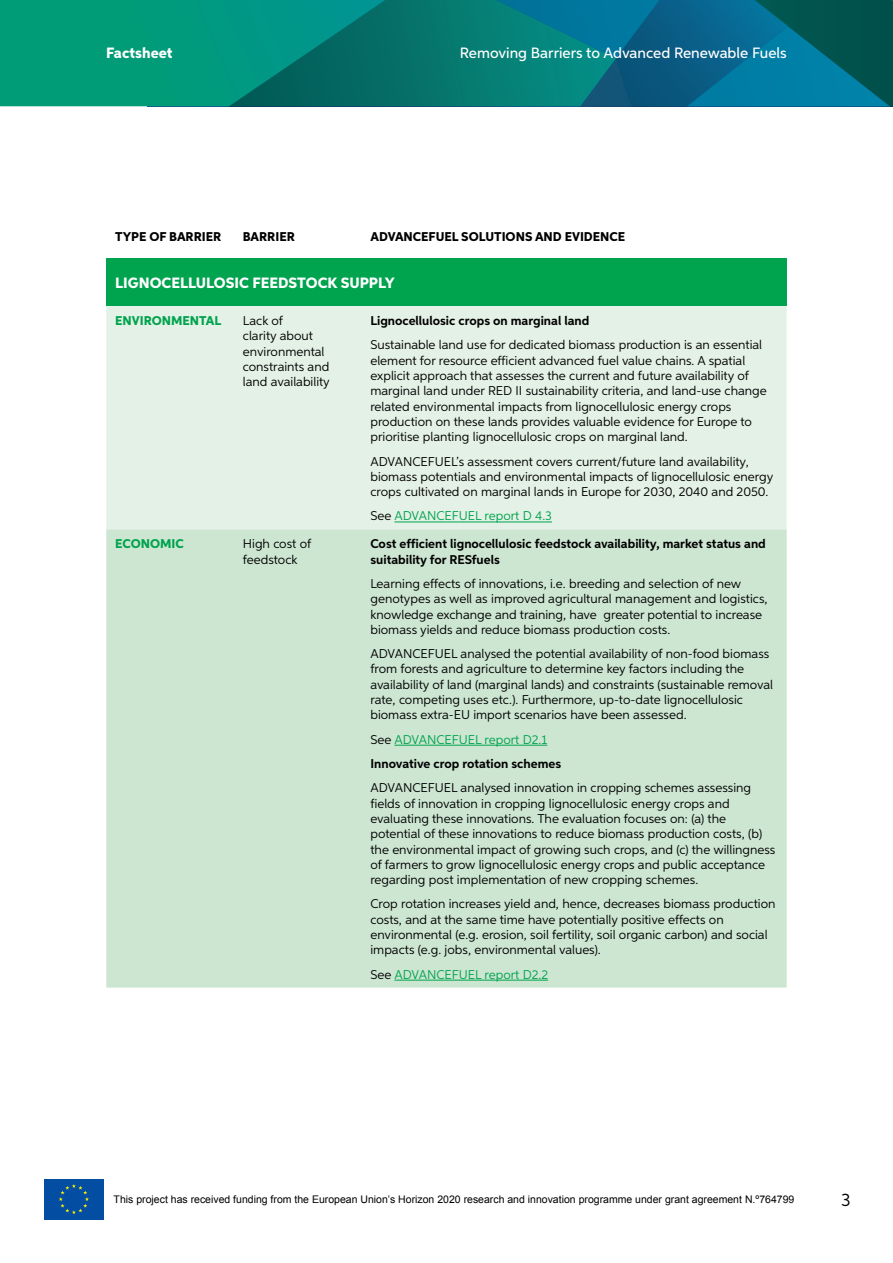
<style>
.page{position:relative;width:893px;height:1263px;background:#fff}
.page>*{position:absolute;margin:0;border:0;box-sizing:border-box;transform-origin:0 0}
.t1{font:18px "Aspira";color:#000}
.t2{font:500 15px "Aspira";color:#fff}
.t3{font:800 15px "Aspira";color:#fff}
.t4{font:12.75px/15.3px "Aspira";color:#000}
.t5{font:700 12.75px/15.3px "Aspira";color:#000}
.t6{font:800 12.75px "Aspira";color:#000}
.t7{font:12.75px "Aspira";color:#00a34e}
.t8{font:800 12.75px "Aspira";color:#00a34e}
.t9{font:10.5px "Arial";color:#000}
.s1{color:#000}
.s2{font-weight:400}
.s3{font-weight:400;color:#00a34e}
</style>
<div class="page">
<svg style="left:0;top:0;width:893px;height:106px;background:#027d7b"></svg>
<div style="left:44px;top:1179px;width:60px;height:40px;background:#034ea2"></div>
<svg style="left:59px;top:1184px;width:30px;height:30px"></svg>
<svg style="left:106px;top:258px;width:681px;height:1px"></svg>
<div style="left:106px;top:259px;width:681px;height:47px;background:#00a34e"></div>
<div style="left:106px;top:306px;width:681px;height:223px;background:#e4f1e6"></div>
<div style="left:106px;top:529px;width:681px;height:458px;background:#cde6d2"></div>
<hr style="left:394px;top:522px;width:158px;height:1px;background:#00a34e">
<hr style="left:394px;top:745px;width:153px;height:1px;background:#00a34e">
<hr style="left:394px;top:980px;width:154px;height:1px;background:#00a34e">
<p class="t3" style="left:106px;top:44px;width:68px">Factsheet</p>
<p class="t2" style="left:460px;top:44px;width:328px">Removing Barriers to Advanced Renewable Fuels</p>
<p class="t6" style="left:115px;top:228px;width:107px">TYPE OF BARRIER</p>
<p class="t6" style="left:243px;top:228px;width:53px">BARRIER</p>
<p class="t6" style="left:370px;top:228px;width:256px">ADVANCEFUEL SOLUTIONS AND EVIDENCE</p>
<p class="t3" style="left:115px;top:274px;width:281px">LIGNOCELLULOSIC FEEDSTOCK SUPPLY</p>
<p class="t8" style="left:115px;top:313px;width:108px">ENVIRONMENTAL</p>
<p class="t4" style="left:243px;top:313px;width:89px">Lack of<br>clarity about environmental constraints and land availability</p>
<p class="t5" style="left:370px;top:313px;width:220px">Lignocellulosic crops on marginal land</p>
<p class="t4" style="left:370px;top:337px;width:398px">Sustainable land use for dedicated biomass production is an essential element for resource efficient advanced fuel value chains. A spatial explicit approach that assesses the current and future availability of marginal land under RED II sustainability criteria, and land-use change related environmental impacts from lignocellulosic energy crops production on these lands provides valuable evidence for Europe to prioritise planting lignocellulosic crops on marginal land.</p>
<p class="t4" style="left:370px;top:453px;width:404px">ADVANCEFUEL’s assessment covers current/future land availability, biomass potentials and environmental impacts of lignocellulosic energy crops cultivated on marginal lands in Europe for 2030, 2040 and 2050.</p>
<p class="t7" style="left:370px;top:508px;width:183px"><span class="s1">See</span> ADVANCEFUEL report D 4.3</p>
<p class="t8" style="left:115px;top:536px;width:70px">ECONOMIC</p>
<p class="t4" style="left:243px;top:536px;width:70px">High cost of feedstock</p>
<p class="t5" style="left:370px;top:536px;width:397px">Cost efficient lignocellulosic feedstock availability, market status and suitability for RESfuels</p>
<p class="t4" style="left:370px;top:576px;width:399px">Learning effects of innovations, i.e. breeding and selection of new genotypes as well as improved agricultural management and logistics, knowledge exchange and training, have greater potential to increase biomass yields and reduce biomass production costs.</p>
<p class="t4" style="left:370px;top:646px;width:404px">ADVANCEFUEL analysed the potential availability of non-food biomass from forests and agriculture to determine key factors including the availability of land (marginal lands) and constraints (sustainable removal rate, competing uses etc.). Furthermore, up-to-date lignocellulosic biomass extra-EU import scenarios have been assessed.</p>
<p class="t5" style="left:370px;top:727px;width:192px;line-height:24.3px"><span class="s2">See</span> <span class="s3">ADVANCEFUEL report D2.1<br></span>Innovative crop rotation schemes</p>
<p class="t4" style="left:370px;top:780px;width:407px">ADVANCEFUEL analysed innovation in cropping schemes assessing fields of innovation in cropping lignocellulosic energy crops and evaluating these innovations. The evaluation focuses on: (a) the potential of these innovations to reduce biomass production costs, (b) the environmental impact of growing such crops, and (c) the willingness of farmers to grow lignocellulosic energy crops and public acceptance regarding post implementation of new cropping schemes.</p>
<p class="t4" style="left:370px;top:896px;width:407px">Crop rotation increases yield and, hence, decreases biomass production costs, and at the same time have potentially positive effects on environmental (e.g. erosion, soil fertility, soil organic carbon) and social impacts (e.g. jobs, environmental values).</p>
<p class="t7" style="left:370px;top:966px;width:179px"><span class="s1">See</span> ADVANCEFUEL report D2.2</p>
<p class="t9" style="left:114px;top:1192px;width:682px">This project has received funding from the European Union’s Horizon 2020 research and innovation programme under grant agreement N.º764799</p>
<h1 class="t1" style="left:841px;top:1189px;width:11px">3</h1>
</div>
